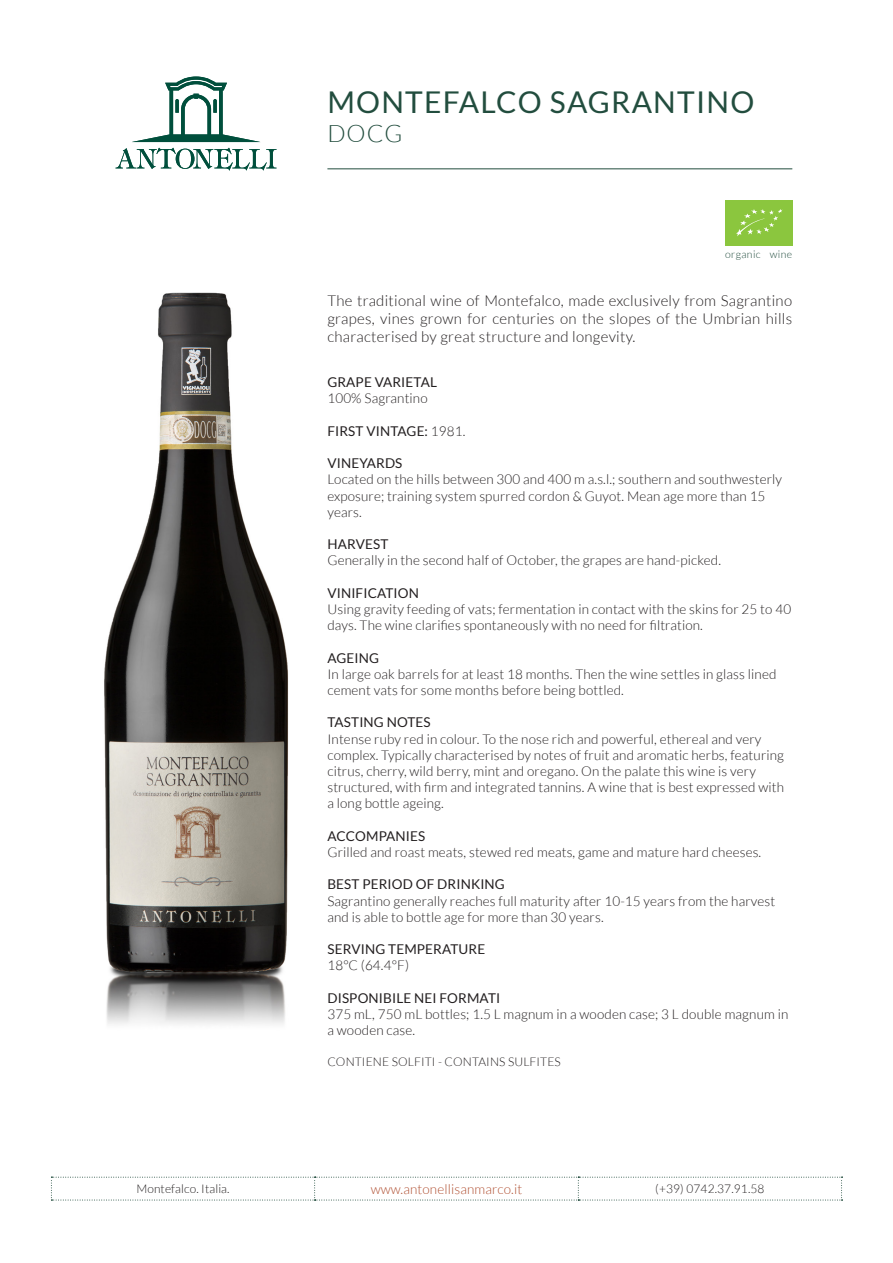
<style>
.page{position:relative;width:893px;height:1263px;background:#fff}
.page>*{position:absolute;margin:0;border:0;box-sizing:border-box;transform-origin:0 0}
.t1{font:30px "Lato";letter-spacing:.04em;color:#224d3e}
.t2{font:300 24px "Lato";color:#224d3e}
.t3{font:300 15px/18px "Lato";letter-spacing:.02em;color:#231f20;text-align:justify}
.t4{font:300 13.5px/16.2px "Lato";letter-spacing:.01em;color:#231f20}
.t5{font:13.5px "Lato";letter-spacing:.01em;color:#231f20}
.t6{font:300 13.5px "Lato";letter-spacing:.01em;color:#b04f31}
.t7{font:300 12px "Lato";letter-spacing:.01em;color:#231f20}
.t8{font:300 10.5px "Lato";letter-spacing:.04em;color:#224d3e}
.s1{font-weight:300}
</style>
<div class="page">
<img style="left:104px;top:292px;width:184px;height:732px">
<hr style="left:327px;top:168px;width:465px;height:1px;background:#224d3e">
<svg style="left:115px;top:148px;width:162px;height:22px"></svg>
<svg style="left:132px;top:77px;width:128px;height:65px"></svg>
<div style="left:725px;top:200px;width:67px;height:45px;background:#8bc63e"></div>
<svg style="left:736px;top:209px;width:47px;height:27px"></svg>
<svg style="left:51px;top:1177px;width:792px;height:24px"></svg>
<h1 class="t1" style="left:327px;top:83px;width:428px">MONTEFALCO SAGRANTINO</h1>
<h2 class="t2" style="left:327px;top:118px;width:77px">DOCG</h2>
<p class="t8" style="left:725px;top:248px;width:69px">organic wine</p>
<p class="t3" style="left:327px;top:291px;width:466px">The traditional wine of Montefalco, made exclusively from Sagrantino grapes, vines grown for centuries on the slopes of the Umbrian hills characterised by great structure and longevity.</p>
<p class="t5" style="left:327px;top:374px;width:111px">GRAPE VARIETAL</p>
<p class="t4" style="left:327px;top:390px;width:102px">100% Sagrantino</p>
<p class="t5" style="left:327px;top:422px;width:140px">FIRST VINTAGE: <span class="s1">1981.</span></p>
<p class="t5" style="left:327px;top:455px;width:77px">VINEYARDS</p>
<p class="t4" style="left:327px;top:471px;width:456px">Located on the hills between 300 and 400 m a.s.l.; southern and southwesterly exposure; training system spurred cordon &amp; Guyot. Mean age more than 15 years.</p>
<p class="t5" style="left:327px;top:536px;width:63px">HARVEST</p>
<p class="t4" style="left:327px;top:552px;width:395px">Generally in the second half of October, the grapes are hand-picked.</p>
<p class="t5" style="left:327px;top:584px;width:93px">VINIFICATION</p>
<p class="t4" style="left:327px;top:601px;width:465px">Using gravity feeding of vats; fermentation in contact with the skins for 25 to 40 days. The wine clarifies spontaneously with no need for filtration.</p>
<p class="t5" style="left:327px;top:649px;width:53px">AGEING</p>
<p class="t4" style="left:327px;top:665px;width:450px">In large oak barrels for at least 18 months. Then the wine settles in glass lined cement vats for some months before being bottled.</p>
<p class="t5" style="left:327px;top:714px;width:105px">TASTING NOTES</p>
<p class="t4" style="left:327px;top:730px;width:458px">Intense ruby red in colour. To the nose rich and powerful, ethereal and very complex. Typically characterised by notes of fruit and aromatic herbs, featuring citrus, cherry, wild berry, mint and oregano. On the palate this wine is very structured, with firm and integrated tannins. A wine that is best expressed with a long bottle ageing.</p>
<p class="t5" style="left:327px;top:827px;width:99px">ACCOMPANIES</p>
<p class="t4" style="left:327px;top:844px;width:435px">Grilled and roast meats, stewed red meats, game and mature hard cheeses.</p>
<p class="t5" style="left:327px;top:876px;width:179px">BEST PERIOD OF DRINKING</p>
<p class="t4" style="left:327px;top:892px;width:449px">Sagrantino generally reaches full maturity after 10-15 years from the harvest and is able to bottle age for more than 30 years.</p>
<p class="t5" style="left:327px;top:941px;width:159px">SERVING TEMPERATURE</p>
<p class="t4" style="left:327px;top:957px;width:83px">18°C (64.4°F)</p>
<p class="t5" style="left:327px;top:989px;width:174px">DISPONIBILE NEI FORMATI</p>
<p class="t4" style="left:327px;top:1006px;width:462px">375 mL, 750 mL bottles; 1.5 L magnum in a wooden case; 3 L double magnum in a wooden case.</p>
<p class="t7" style="left:327px;top:1054px;width:235px">CONTIENE SOLFITI - CONTAINS SULFITES</p>
<p class="t7" style="left:136px;top:1181px;width:95px">Montefalco. Italia.</p>
<p class="t6" style="left:371px;top:1181px;width:153px">www.antonellisanmarco.it</p>
<p class="t7" style="left:655px;top:1181px;width:111px">(+39) 0742.37.91.58</p>
</div>
